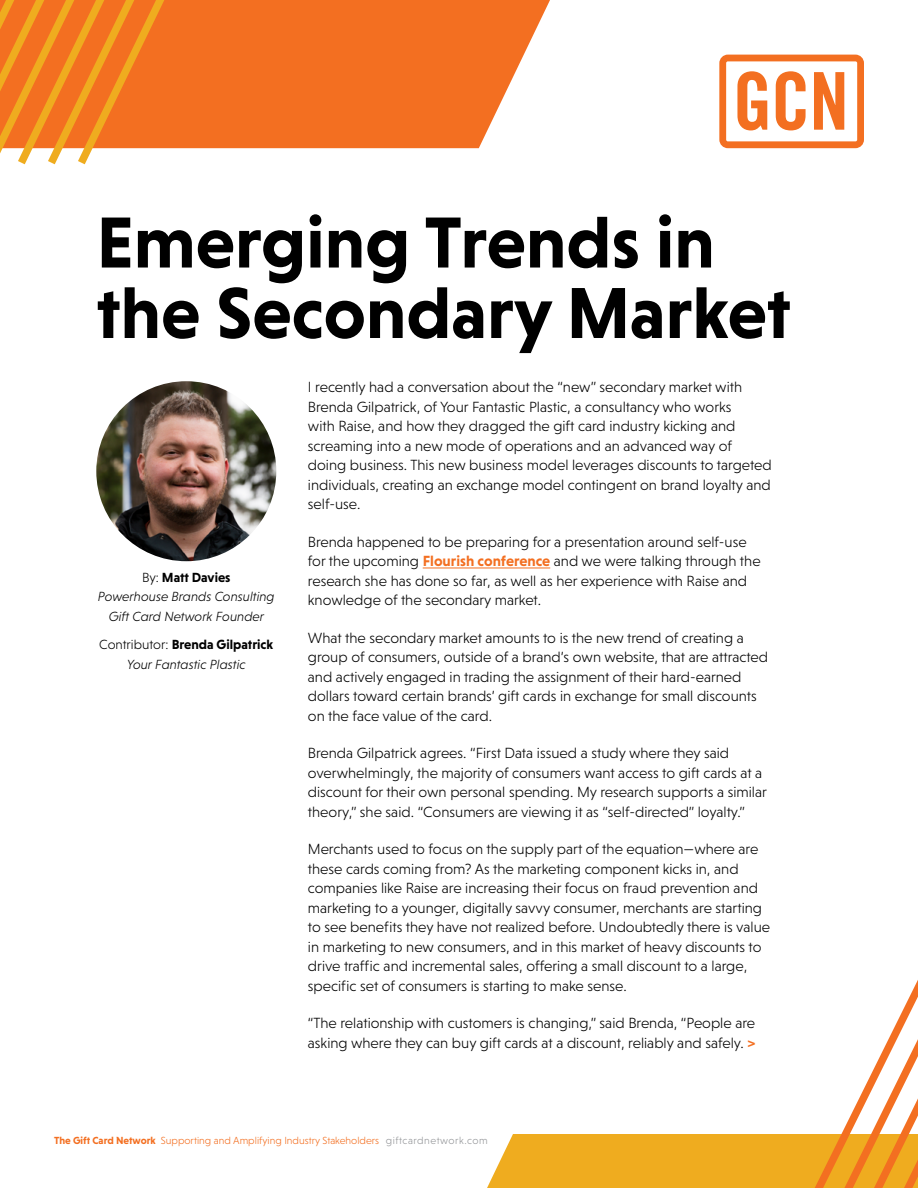
<style>
.page{position:relative;width:918px;height:1188px;background:#fff}
.page>*{position:absolute;margin:0;border:0;box-sizing:border-box;transform-origin:0 0}
.t1{font:700 73.5px/70.5px "Niveau Grotesk";color:#000}
.t2{font:300 15px/19.5px "Niveau Grotesk";color:#000}
.t3{font:italic 300 13.5px/19.5px "Niveau Grotesk";color:#000;text-align:center}
.t4{font:300 10.5px "Niveau Grotesk";color:#f36f21}
.s1{font-weight:700;color:#f36f21}
.s2{font-style:normal}
.s3{font-weight:700;font-style:normal}
.s4{font-weight:700}
.s5{color:#939598}
</style>
<div class="page">
<svg style="left:196px;top:0;width:354px;height:148px;background:#f47d37"></svg>
<svg style="left:0;top:0;width:196px;height:165px;background:#f38734"></svg>
<div style="left:487px;top:1134px;width:249px;height:54px;background:#efac1f"></div>
<svg style="left:736px;top:980px;width:182px;height:208px"></svg>
<svg style="left:719px;top:55px;width:145px;height:93px"></svg>
<hr style="left:423px;top:568px;width:127px;height:1px;background:#f36f21">
<img style="left:96px;top:381px;width:180px;height:180px;border-radius:90px">
<h1 class="t1" style="left:96px;top:207px;width:696px">Emerging Trends in the Secondary Market</h1>
<p class="t2" style="left:308px;top:378px;width:465px">I recently had a conversation about the “new” secondary market with Brenda Gilpatrick, of Your Fantastic Plastic, a consultancy who works<br>with Raise, and how they dragged the gift card industry kicking and screaming into a new mode of operations and an advanced way of doing business. This new business model leverages discounts to targeted individuals, creating an exchange model contingent on brand loyalty and self-use.</p>
<p class="t2" style="left:308px;top:532px;width:454px">Brenda happened to be preparing for a presentation around self-use for the upcoming <span class="s1">Flourish conference</span> and we were talking through the research she has done so far, as well as her experience with Raise and knowledge of the secondary market.</p>
<p class="t2" style="left:308px;top:628px;width:462px">What the secondary market amounts to is the new trend of creating a group of consumers, outside of a brand’s own website, that are attracted and actively engaged in trading the assignment of their hard-earned dollars toward certain brands’ gift cards in exchange for small discounts on the face value of the card.</p>
<p class="t2" style="left:308px;top:744px;width:461px">Brenda Gilpatrick agrees. “First Data issued a study where they said overwhelmingly, the majority of consumers want access to gift cards at a discount for their own personal spending. My research supports a similar theory,” she said. “Consumers are viewing it as “self-directed” loyalty.”</p>
<p class="t2" style="left:308px;top:840px;width:464px">Merchants used to focus on the supply part of the equation—where are these cards coming from? As the marketing component kicks in, and companies like Raise are increasing their focus on fraud prevention and marketing to a younger, digitally savvy consumer, merchants are starting to see benefits they have not realized before. Undoubtedly there is value in marketing to new consumers, and in this market of heavy discounts to drive traffic and incremental sales, offering a small discount to a large, specific set of consumers is starting to make sense.</p>
<p class="t2" style="left:308px;top:1014px;width:449px">“The relationship with customers is changing,” said Brenda, “People are asking where they can buy gift cards at a discount, reliably and safely. <span class="s1">&gt;</span></p>
<p class="t3" style="left:98px;top:567px;width:178px"><span class="s2">By:</span> <span class="s3">Matt Davies<br></span>Powerhouse Brands Consulting<br>Gift Card Network Founder</p>
<p class="t3" style="left:99px;top:635px;width:176px"><span class="s2">Contributor:</span> <span class="s3">Brenda Gilpatrick<br></span>Your Fantastic Plastic</p>
<p class="t4" style="left:54px;top:1135px;width:435px"><span class="s4">The Gift Card Network</span> Supporting and Amplifying Industry Stakeholders <span class="s5">giftcardnetwork.com</span></p>
</div>
